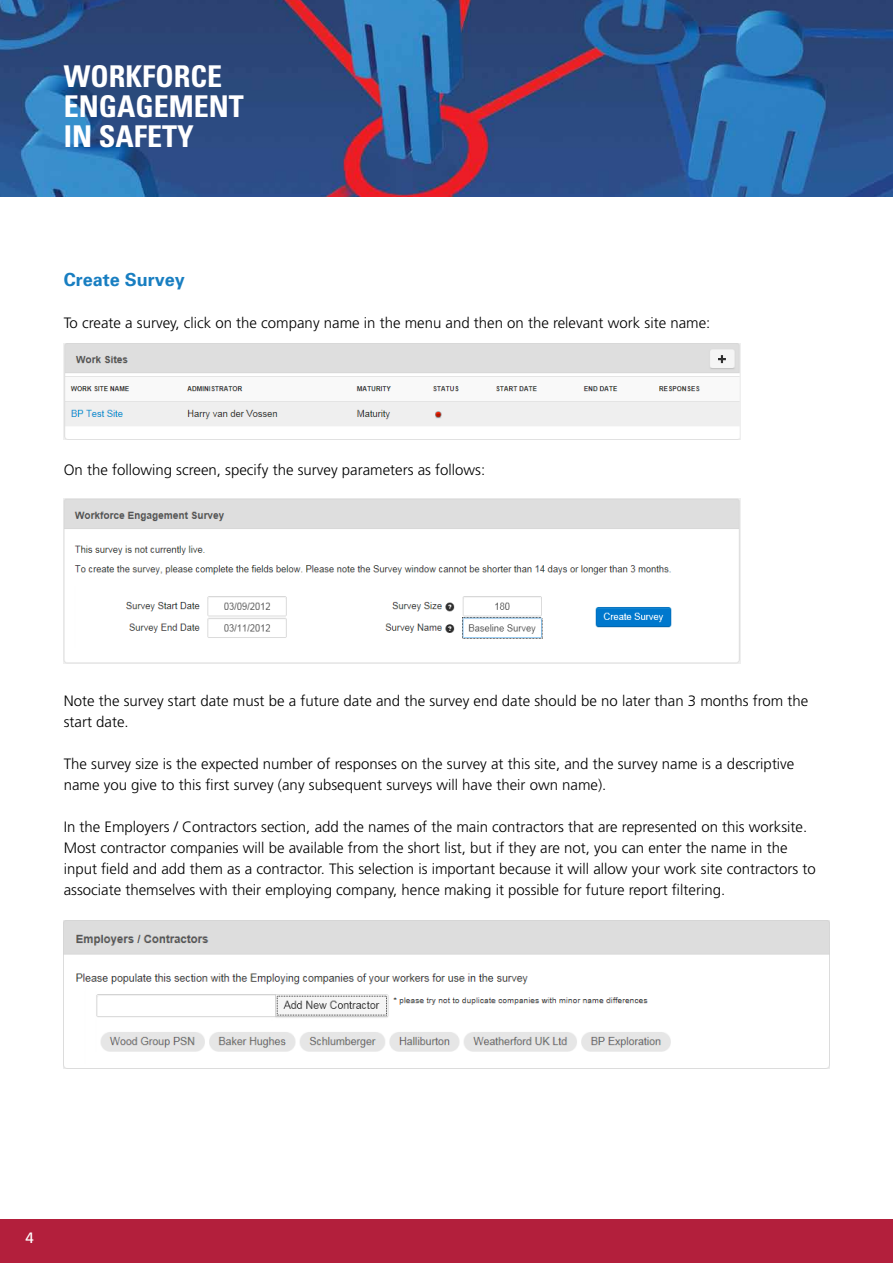
<style>
.page{position:relative;width:893px;height:1263px;background:#fff}
.page>*{position:absolute;margin:0;border:0;box-sizing:border-box;transform-origin:0 0}
.t1{font:700 condensed 30px/30px "Univers";color:#fff}
.t2{font:700 18px "Univers";color:#187ec1}
.t3{font:300 15px/21px "Frutiger";color:#000}
.t4{font:15px "Frutiger";color:#fff}
</style>
<div class="page">
<div style="left:0;top:1219px;width:893px;height:44px;background:#b31f3c"></div>
<img style="left:0;top:0;width:893px;height:196px">
<img style="left:64px;top:343px;width:676px;height:96px">
<img style="left:64px;top:498px;width:676px;height:165px">
<img style="left:63px;top:921px;width:766px;height:148px">
<h1 class="t1" style="left:64px;top:61px;width:181px">WORKFORCE<br>ENGAGEMENT<br>IN SAFETY</h1>
<p class="t2" style="left:64px;top:268px;width:123px">Create Survey</p>
<p class="t3" style="left:64px;top:312px;width:648px">To create a survey, click on the company name in the menu and then on the relevant work site name:</p>
<p class="t3" style="left:64px;top:459px;width:423px">On the following screen, specify the survey parameters as follows:</p>
<p class="t3" style="left:64px;top:690px;width:746px">Note the survey start date must be a future date and the survey end date should be no later than 3 months from the start date.</p>
<p class="t3" style="left:64px;top:753px;width:732px">The survey size is the expected number of responses on the survey at this site, and the survey name is a descriptive name you give to this first survey (any subsequent surveys will have their own name).</p>
<p class="t3" style="left:64px;top:816px;width:754px">In the Employers / Contractors section, add the names of the main contractors that are represented on this worksite.<br>Most contractor companies will be available from the short list, but if they are not, you can enter the name in the input field and add them as a contractor. This selection is important because it will allow your work site contractors to associate themselves with their employing company, hence making it possible for future report filtering.</p>
<p class="t4" style="left:26px;top:1229px;width:10px">4</p>
</div>
